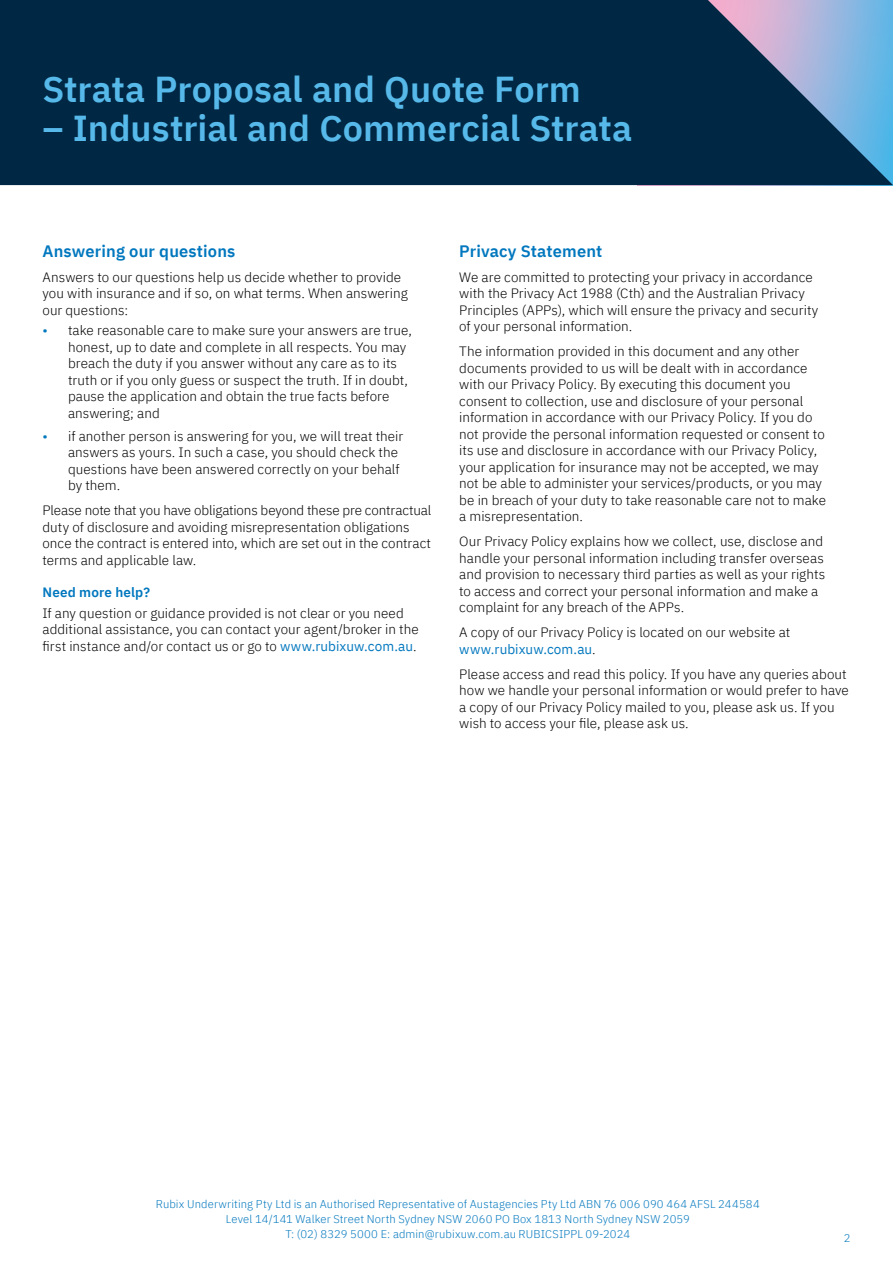
<style>
.page{position:relative;width:893px;height:1263px;background:#fff}
.page>*{position:absolute;margin:0;border:0;box-sizing:border-box;transform-origin:0 0}
.t1{font:600 36px "IBM Plex Sans";color:#56b9e9}
.t2{font:600 16.5px "IBM Plex Sans";letter-spacing:.01em;color:#0077be}
.t3{font:300 13.5px/16.5px "IBM Plex Sans";letter-spacing:.005em;color:#000}
.t4{font:600 13.5px "IBM Plex Sans";letter-spacing:.01em;color:#0077be}
.t5{font:300 11.25px/15px "IBM Plex Sans";letter-spacing:.01em;color:#0077be;text-align:center}
.s1{font-weight:400;color:#0077be}
</style>
<div class="page">
<svg style="left:0;top:0;width:893px;height:185px;fill:#002744"></svg>
<h1 class="t1" style="left:43px;top:61px;width:540px">Strata Proposal and Quote Form</h1>
<h1 class="t1" style="left:43px;top:100px;width:591px">– Industrial and Commercial Strata</h1>
<p class="t2" style="left:43px;top:238px;width:194px">Answering our questions</p>
<p class="t3" style="left:43px;top:267px;width:367px">Answers to our questions help us decide whether to provide you with insurance and if so, on what terms. When answering our questions:</p>
<p class="t3" style="left:68px;top:321px;width:345px;text-indent:-26px"><span class="s1">•</span> take reasonable care to make sure your answers are true, honest, up to date and complete in all respects. You may breach the duty if you answer without any care as to its truth or if you only guess or suspect the truth. If in doubt, pause the application and obtain the true facts before answering; and</p>
<p class="t3" style="left:68px;top:426px;width:337px;text-indent:-26px"><span class="s1">•</span> if another person is answering for you, we will treat their answers as yours. In such a case, you should check the questions have been answered correctly on your behalf by them.</p>
<p class="t3" style="left:43px;top:501px;width:390px">Please note that you have obligations beyond these pre contractual duty of disclosure and avoiding misrepresentation obligations once the contract is entered into, which are set out in the contract terms and applicable law.</p>
<p class="t4" style="left:43px;top:581px;width:109px">Need more help?</p>
<p class="t3" style="left:43px;top:603px;width:378px">If any question or guidance provided is not clear or you need additional assistance, you can contact your agent/broker in the first instance and/or contact us or go to <span class="s1">www.rubixuw.com.au</span>.</p>
<p class="t2" style="left:459px;top:238px;width:145px">Privacy Statement</p>
<p class="t3" style="left:459px;top:267px;width:361px">We are committed to protecting your privacy in accordance with the Privacy Act 1988 (Cth) and the Australian Privacy Principles (APPs), which will ensure the privacy and security of your personal information.</p>
<p class="t3" style="left:459px;top:342px;width:368px">The information provided in this document and any other documents provided to us will be dealt with in accordance with our Privacy Policy. By executing this document you consent to collection, use and disclosure of your personal information in accordance with our Privacy Policy. If you do not provide the personal information requested or consent to its use and disclosure in accordance with our Privacy Policy, your application for insurance may not be accepted, we may not be able to administer your services/products, or you may be in breach of your duty to take reasonable care not to make a misrepresentation.</p>
<p class="t3" style="left:459px;top:532px;width:367px">Our Privacy Policy explains how we collect, use, disclose and handle your personal information including transfer overseas and provision to necessary third parties as well as your rights to access and correct your personal information and make a complaint for any breach of the APPs.</p>
<p class="t3" style="left:459px;top:623px;width:333px">A copy of our Privacy Policy is located on our website at <span class="s1">www.rubixuw.com.au</span>.</p>
<p class="t3" style="left:459px;top:664px;width:391px">Please access and read this policy. If you have any queries about how we handle your personal information or would prefer to have a copy of our Privacy Policy mailed to you, please ask us. If you wish to access your file, please ask us.</p>
<p class="t5" style="left:156px;top:1195px;width:605px">Rubix Underwriting Pty Ltd is an Authorised Representative of Austagencies Pty Ltd ABN 76 006 090 464 AFSL 244584<br>Level 14/141 Walker Street North Sydney NSW 2060 PO Box 1813 North Sydney NSW 2059<br>T: (02) 8329 5000 E: admin@rubixuw.com.au RUBICSIPPL 09-2024</p>
<p class="t5" style="left:844px;top:1229px;width:8px">2</p>
</div>
